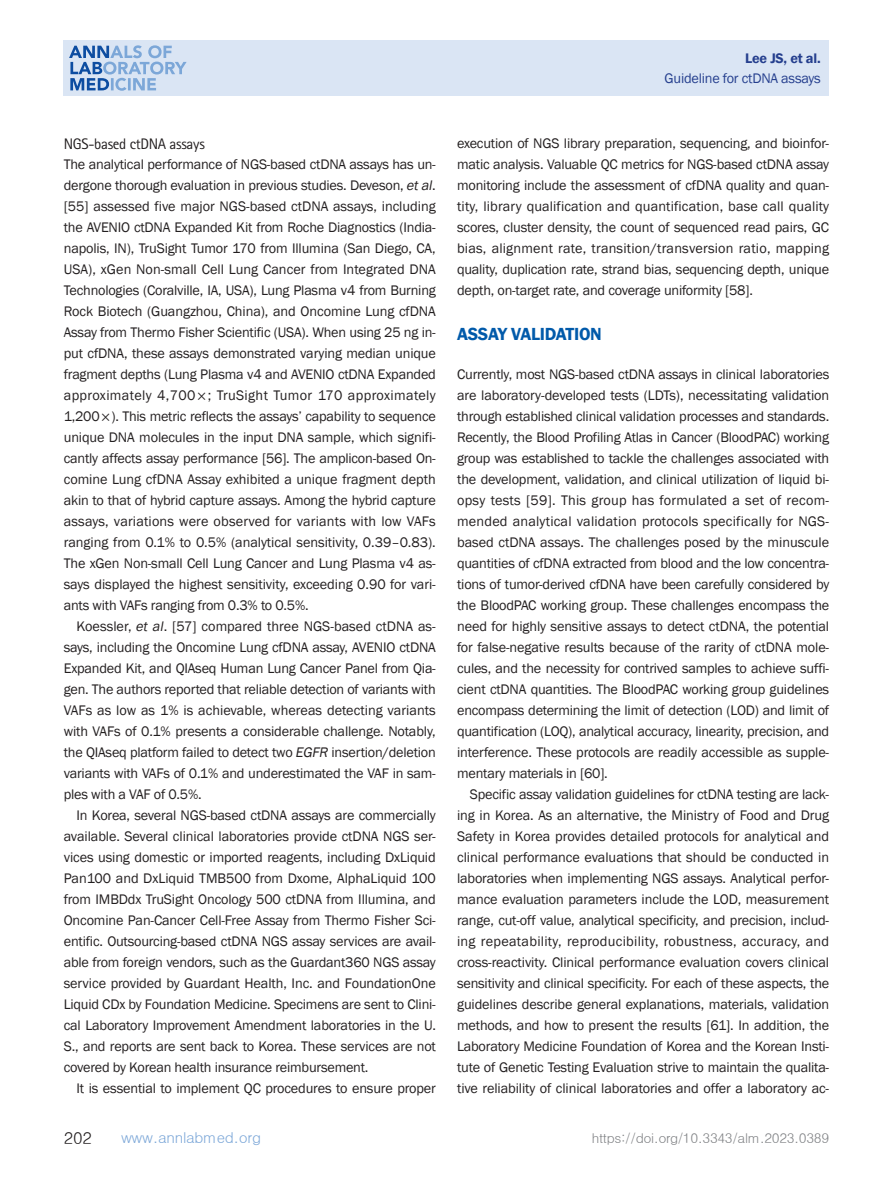
<style>
.page{position:relative;width:893px;height:1191px;background:#fff}
.page>*{position:absolute;margin:0;border:0;box-sizing:border-box;transform-origin:0 0}
.서론_1st{font:600 18px "Franklin Gothic";letter-spacing:-.015em;color:#015aaa}
.t1{font:16.5px "Dotum";color:#231f20}
._1_제목_3rd{font:15.3px "Rotis Sans Serif Std";letter-spacing:-.02em;color:#231f20}
.t2{font:15px "Dotum";letter-spacing:-.02em;color:#7ca7d8}
.본문{font:14.25px/21px "Franklin Gothic";letter-spacing:-.015em;color:#231f20;text-align:justify}
.본문-첫단락{font:14.25px/21px "Franklin Gothic";letter-spacing:-.01em;color:#231f20;text-align:justify}
.t3{font:14.25px "Franklin Gothic";letter-spacing:-.015em;color:#253f8e}
.t4{font:600 14.25px "Franklin Gothic";letter-spacing:-.015em;color:#253f8e}
.t5{font:13.5px "Dotum";letter-spacing:-.03em;color:#808285}
.s1{font-style:italic}
.s2{font-family:"Myriad Pro"}
</style>
<div class="page">
<div style="left:64px;top:40px;width:765px;height:56px;background:#dae5f4"></div>
<svg style="left:69px;top:45px;width:118px;height:46px"></svg>
<p class="t4" style="left:745px;top:49px;width:77px">Lee JS, et al.</p>
<p class="t3" style="left:665px;top:69px;width:158px">Guideline for ctDNA assays</p>
<p class="_1_제목_3rd" style="left:64px;top:135px;width:143px">NGS-based ctDNA assays</p>
<p class="본문-첫단락" style="left:64px;top:154px;width:374px">The analytical performance of NGS-based ctDNA assays has un&shy;dergone thorough evaluation in previous studies. Deveson, <span class="s1">etal</span>. [55] assessed five major NGS-based ctDNA assays, including the AVENIO ctDNA Expanded Kit from Roche Diagnostics (India&shy;napolis, IN), TruSight Tumor 170 from Illumina (San Diego, CA, USA), xGen Non-small Cell Lung Cancer from Integrated DNA Technologies (Coralville, IA, USA), Lung Plasma v4 from Burning Rock Biotech (Guangzhou, China), and Oncomine Lung cfDNA Assay from Thermo Fisher Scientific (USA). When using 25 ng in&shy;put cfDNA, these assays demonstrated varying median unique fragment depths (Lung Plasma v4 and AVENIO ctDNA Expanded approximately 4,700 <span class="s2">×</span>; TruSight Tumor 170 approximately 1,200<span class="s2">×</span>). This metric reflects the assays’ capability to sequence unique DNA molecules in the input DNA sample, which signifi&shy;cantly affects assay performance [56]. The amplicon-based On&shy;comine Lung cfDNA Assay exhibited a unique fragment depth akin to that of hybrid capture assays. Among the hybrid capture assays, variations were observed for variants with low VAFs ranging from 0.1% to 0.5% (analytical sensitivity, 0.39–0.83).<br>The xGen Non-small Cell Lung Cancer and Lung Plasma v4 as&shy;says displayed the highest sensitivity, exceeding 0.90 for vari&shy;ants with VAFs ranging from 0.3% to 0.5%.</p>
<p class="본문" style="left:64px;top:616px;width:374px;text-indent:13px">Koessler, <span class="s1">et al</span>. [57] compared three NGS-based ctDNA as&shy;says, including the Oncomine Lung cfDNA assay, AVENIO ctDNA Expanded Kit, and QIAseq Human Lung Cancer Panel from Qia&shy;gen. The authors reported that reliable detection of variants with VAFs as low as 1% is achievable, whereas detecting variants with VAFs of 0.1% presents a considerable challenge. Notably, the QIAseq platform failed to detect two <span class="s1">EGFR</span> insertion/deletion variants with VAFs of 0.1% and underestimated the VAF in sam&shy;ples with a VAF of 0.5%.</p>
<p class="본문" style="left:64px;top:805px;width:374px;text-indent:13px">In Korea, several NGS-based ctDNA assays are commercially available. Several clinical laboratories provide ctDNA NGS ser&shy;vices using domestic or imported reagents, including DxLiquid Pan100 and DxLiquid TMB500 from Dxome, AlphaLiquid 100 from IMBDdx TruSight Oncology 500 ctDNA from Illumina, and Oncomine Pan-Cancer Cell-Free Assay from Thermo Fisher Sci&shy;entific. Outsourcing-based ctDNA NGS assay services are avail&shy;able from foreign vendors, such as the Guardant360 NGS assay service provided by Guardant Health, Inc. and FoundationOne Liquid CDx by Foundation Medicine. Specimens are sent to Clini&shy;cal Laboratory Improvement Amendment laboratories in the U.<br>S., and reports are sent back to Korea. These services are not covered by Korean health insurance reimbursement.</p>
<p class="본문" style="left:77px;top:1078px;width:361px">It is essential to implement QC procedures to ensure proper</p>
<p class="본문" style="left:457px;top:133px;width:374px">execution of NGS library preparation, sequencing, and bioinfor&shy;matic analysis. Valuable QC metrics for NGS-based ctDNA assay monitoring include the assessment of cfDNA quality and quan&shy;tity, library qualification and quantification, base call quality scores, cluster density, the count of sequenced read pairs, GC bias, alignment rate, transition/transversion ratio, mapping quality, duplication rate, strand bias, sequencing depth, unique depth, on-target rate, and coverage uniformity [58].</p>
<p class="서론_1st" style="left:457px;top:323px;width:146px">ASSAY VALIDATION</p>
<p class="본문-첫단락" style="left:457px;top:364px;width:374px">Currently, most NGS-based ctDNA assays in clinical laboratories are laboratory-developed tests (LDTs), necessitating validation through established clinical validation processes and standards.<br>Recently, the Blood Profiling Atlas in Cancer (BloodPAC) working group was established to tackle the challenges associated with the development, validation, and clinical utilization of liquid bi&shy;opsy tests [59]. This group has formulated a set of recom&shy;mended analytical validation protocols specifically for NGS&shy;based ctDNA assays. The challenges posed by the minuscule quantities of cfDNA extracted from blood and the low concentra&shy;tions of tumor-derived cfDNA have been carefully considered by the BloodPAC working group. These challenges encompass the need for highly sensitive assays to detect ctDNA, the potential for false-negative results because of the rarity of ctDNA mole&shy;cules, and the necessity for contrived samples to achieve suffi&shy;cient ctDNA quantities. The BloodPAC working group guidelines encompass determining the limit of detection (LOD) and limit of quantification (LOQ), analytical accuracy, linearity, precision, and interference. These protocols are readily accessible as supple&shy;mentary materials in [60].</p>
<p class="본문" style="left:457px;top:784px;width:374px;text-indent:13px">Specific assay validation guidelines for ctDNA testing are lack&shy;ing in Korea. As an alternative, the Ministry of Food and Drug Safety in Korea provides detailed protocols for analytical and clinical performance evaluations that should be conducted in laboratories when implementing NGS assays. Analytical perfor&shy;mance evaluation parameters include the LOD, measurement range, cut-off value, analytical specificity, and precision, includ&shy;ing repeatability, reproducibility, robustness, accuracy, and cross-reactivity. Clinical performance evaluation covers clinical sensitivity and clinical specificity. For each of these aspects, the guidelines describe general explanations, materials, validation methods, and how to present the results [61]. In addition, the Laboratory Medicine Foundation of Korea and the Korean Insti&shy;tute of Genetic Testing Evaluation strive to maintain the qualita&shy;tive reliability of clinical laboratories and offer a laboratory ac-</p>
<p class="t1" style="left:64px;top:1129px;width:30px">202</p>
<p class="t2" style="left:121px;top:1130px;width:142px">www.annlabmed.org</p>
<p class="t5" style="left:592px;top:1131px;width:239px">https://doi.org/10.3343/alm.2023.0389</p>
</div>
